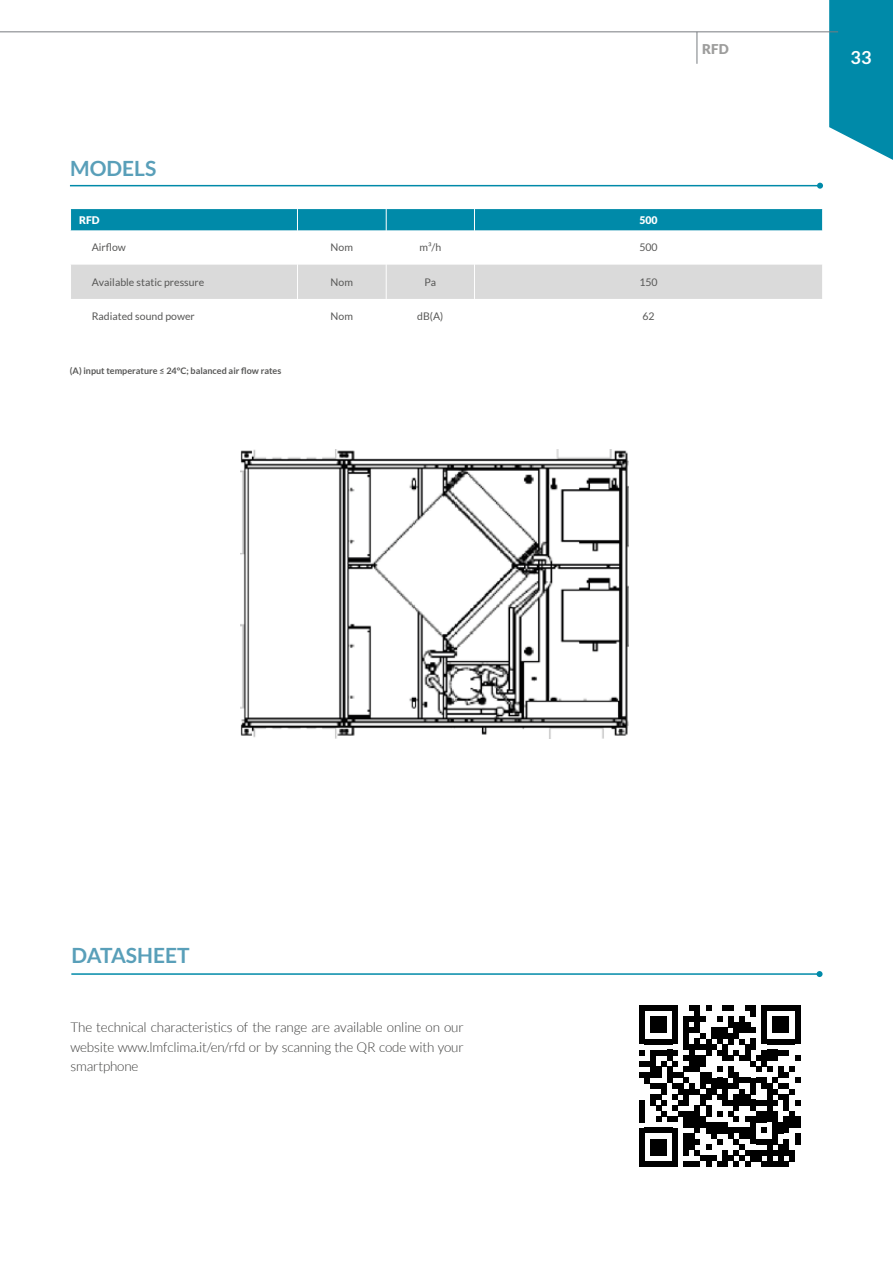
<style>
.page{position:relative;width:893px;height:1263px;background:#fff}
.page>*{position:absolute;margin:0;border:0;box-sizing:border-box;transform-origin:0 0}
.t1{font:700 21px "Lato";color:#599fb9}
.t2{font:700 18px "Lato";color:#fff}
.t3{font:300 13.5px/19.5px "Lato";letter-spacing:-.01em;color:#3c3c3b;text-align:justify}
.t4{font:900 13.5px "Lato";color:#9d9d9c}
.t5{font:10.5px "Lato";color:#575756}
.t6{font:900 10.5px "Lato";color:#fff}
.t7{font:700 9px "Lato";color:#575756}
</style>
<div class="page">
<svg style="left:829px;top:0;width:64px;height:160px;background:#1a96b1"></svg>
<hr style="left:0;top:31px;width:838px;height:1px;background:#787c80">
<hr style="left:697px;top:32px;width:1px;height:32px;background:#787c80">
<div style="left:71px;top:265px;width:751px;height:34px;background:#dadada"></div>
<hr style="left:297px;top:265px;width:1px;height:34px;background:#fff">
<hr style="left:386px;top:265px;width:1px;height:34px;background:#fff">
<hr style="left:474px;top:265px;width:1px;height:34px;background:#fff">
<div style="left:70px;top:209px;width:753px;height:21px;background:#008aa9"></div>
<hr style="left:70px;top:185px;width:750px;height:1px;background:#008aa9">
<svg style="left:817px;top:183px;width:6px;height:6px"></svg>
<img style="left:241px;top:449px;width:387px;height:289px">
<hr style="left:71px;top:973px;width:749px;height:2px;background:#008aa9">
<svg style="left:817px;top:971px;width:6px;height:6px"></svg>
<div style="left:639px;top:1128px;width:6px;height:38px;background:#000"></div>
<div style="left:650px;top:1139px;width:6px;height:16px;background:#000"></div>
<div style="left:656px;top:1139px;width:5px;height:16px;background:#000"></div>
<div style="left:661px;top:1139px;width:6px;height:16px;background:#000"></div>
<svg style="left:645px;top:1128px;width:27px;height:5px"></svg>
<svg style="left:645px;top:1161px;width:27px;height:5px"></svg>
<div style="left:672px;top:1128px;width:6px;height:38px;background:#000"></div>
<div style="left:684px;top:1111px;width:5px;height:17px;background:#000"></div>
<div style="left:684px;top:1133px;width:5px;height:22px;background:#000"></div>
<div style="left:689px;top:1111px;width:6px;height:17px;background:#000"></div>
<div style="left:689px;top:1133px;width:6px;height:17px;background:#000"></div>
<div style="left:695px;top:1105px;width:5px;height:28px;background:#000"></div>
<div style="left:700px;top:1116px;width:6px;height:12px;background:#000"></div>
<div style="left:706px;top:1122px;width:5px;height:11px;background:#000"></div>
<div style="left:711px;top:1122px;width:6px;height:17px;background:#000"></div>
<div style="left:717px;top:1122px;width:5px;height:11px;background:#000"></div>
<svg style="left:684px;top:1139px;width:38px;height:27px"></svg>
<div style="left:722px;top:1122px;width:6px;height:11px;background:#000"></div>
<div style="left:722px;top:1150px;width:6px;height:16px;background:#000"></div>
<div style="left:728px;top:1128px;width:6px;height:11px;background:#000"></div>
<svg style="left:734px;top:1128px;width:5px;height:5px"></svg>
<div style="left:739px;top:1128px;width:6px;height:11px;background:#000"></div>
<div style="left:745px;top:1128px;width:5px;height:11px;background:#000"></div>
<svg style="left:728px;top:1139px;width:22px;height:27px"></svg>
<div style="left:750px;top:1116px;width:6px;height:28px;background:#000"></div>
<div style="left:750px;top:1150px;width:6px;height:11px;background:#000"></div>
<div style="left:756px;top:1150px;width:5px;height:11px;background:#000"></div>
<svg style="left:761px;top:1128px;width:6px;height:5px"></svg>
<svg style="left:756px;top:1139px;width:11px;height:5px"></svg>
<div style="left:767px;top:1139px;width:5px;height:27px;background:#000"></div>
<div style="left:772px;top:1111px;width:6px;height:33px;background:#000"></div>
<svg style="left:761px;top:1150px;width:17px;height:5px"></svg>
<svg style="left:761px;top:1161px;width:17px;height:5px"></svg>
<div style="left:778px;top:1122px;width:6px;height:11px;background:#000"></div>
<div style="left:778px;top:1144px;width:6px;height:22px;background:#000"></div>
<div style="left:784px;top:1116px;width:5px;height:17px;background:#000"></div>
<div style="left:784px;top:1139px;width:5px;height:16px;background:#000"></div>
<svg style="left:784px;top:1161px;width:5px;height:5px"></svg>
<div style="left:789px;top:1111px;width:6px;height:17px;background:#000"></div>
<div style="left:789px;top:1150px;width:6px;height:11px;background:#000"></div>
<svg style="left:639px;top:1005px;width:161px;height:117px"></svg>
<div style="left:795px;top:1116px;width:5px;height:12px;background:#000"></div>
<div style="left:795px;top:1133px;width:5px;height:11px;background:#000"></div>
<h1 class="t1" style="left:70px;top:156px;width:88px">MODELS</h1>
<p class="t6" style="left:79px;top:214px;width:22px">RFD</p>
<p class="t6" style="left:639px;top:214px;width:20px">500</p>
<p class="t5" style="left:92px;top:242px;width:36px">Airflow</p>
<p class="t5" style="left:331px;top:242px;width:24px">Nom</p>
<p class="t5" style="left:419px;top:242px;width:23px">m³/h</p>
<p class="t5" style="left:639px;top:242px;width:20px">500</p>
<p class="t5" style="left:92px;top:276px;width:114px">Available static pressure</p>
<p class="t5" style="left:331px;top:276px;width:24px">Nom</p>
<p class="t5" style="left:424px;top:276px;width:13px">Pa</p>
<p class="t5" style="left:639px;top:276px;width:20px">150</p>
<p class="t5" style="left:92px;top:310px;width:105px">Radiated sound power</p>
<p class="t5" style="left:331px;top:310px;width:24px">Nom</p>
<p class="t5" style="left:417px;top:310px;width:28px">dB(A)</p>
<p class="t5" style="left:642px;top:310px;width:14px">62</p>
<p class="t7" style="left:70px;top:366px;width:213px">(A) input temperature ≤ 24°C; balanced air flow rates</p>
<p class="t4" style="left:702px;top:41px;width:28px">RFD</p>
<h2 class="t2" style="left:851px;top:47px;width:22px">33</h2>
<h1 class="t1" style="left:72px;top:943px;width:120px">DATASHEET</h1>
<p class="t3" style="left:70px;top:1018px;width:395px">The technical characteristics of the range are available online on our website www.lmfclima.it/en/rfd or by scanning the QR code with your smartphone</p>
</div>
